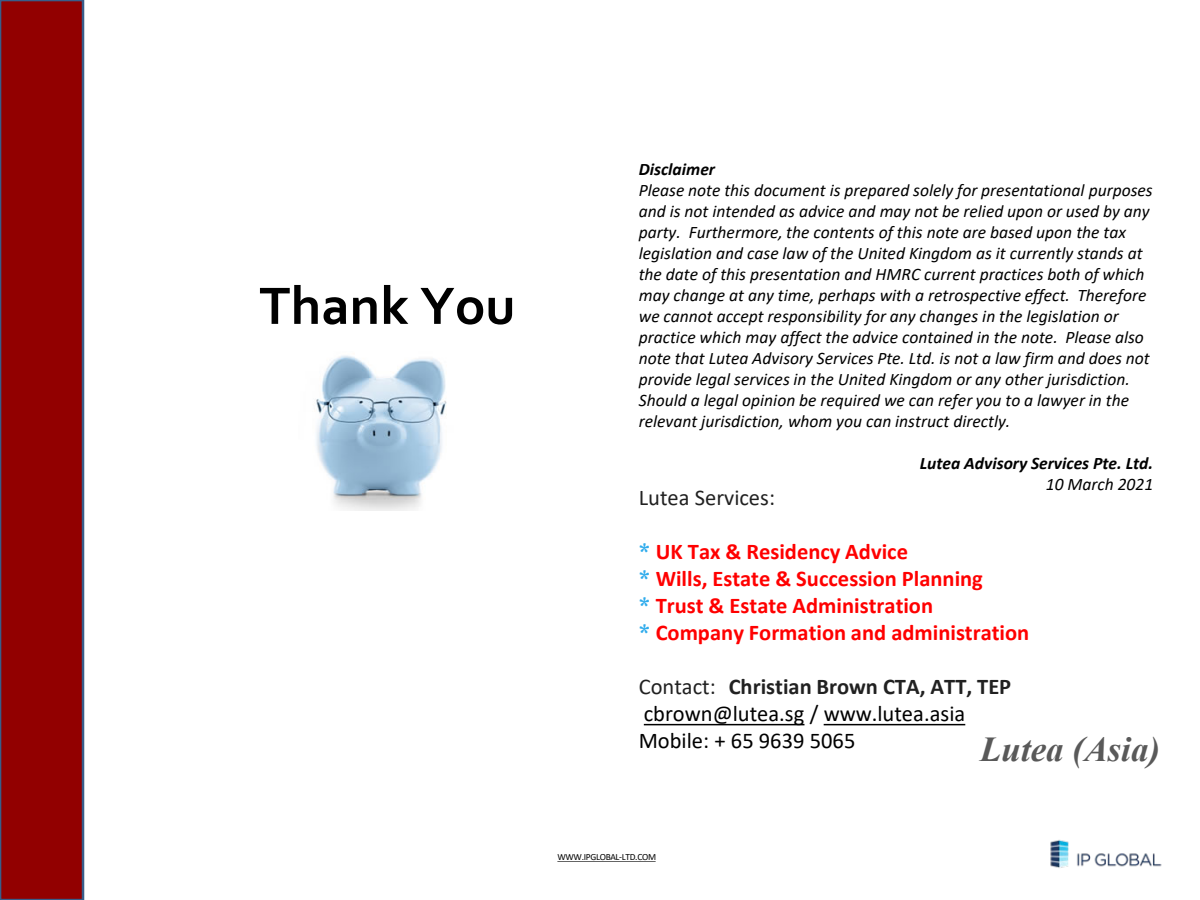
<style>
.page{position:relative;width:1200px;height:900px;background:#fff}
.page>*{position:absolute;margin:0;border:0;box-sizing:border-box;transform-origin:0 0}
.t1{font:700 55px "Corbel";color:#000}
.t2{font:italic 700 35px "Times New Roman";color:#595959}
.t3{font:700 22.5px "Calibri";color:#f00}
.t4{font:22.5px "Calibri";color:#000}
.t5{font:700 22.5px "Calibri";color:#212121}
.t6{font:22.5px "Calibri";color:#212121}
.t7{font:italic 17.5px/21px "Calibri";color:#000}
.t8{font:italic 700 17.5px "Calibri";color:#000}
.t9{font:9.5px "Calibri";letter-spacing:-.035em;color:#000}
.s1{font-family:"Candara";font-weight:400;color:#30acec}
.s2{font-weight:400}
</style>
<div class="page">
<svg style="left:557px;top:861px;width:99px;height:1px"></svg>
<img style="left:1050px;top:840px;width:112px;height:28px">
<img style="left:316px;top:355px;width:131px;height:156px">
<svg style="left:644px;top:724px;width:160px;height:1px"></svg>
<svg style="left:824px;top:724px;width:141px;height:1px"></svg>
<svg style="left:0;top:0;width:84px;height:900px;background:#8b060a"></svg>
<p class="t1" style="left:259px;top:272px;width:258px">Thank You</p>
<p class="t8" style="left:639px;top:157px;width:78px">Disclaimer</p>
<p class="t7" style="left:639px;top:179px;width:516px">Please note this document is prepared solely for presentational purposes and is not intended as advice and may not be relied upon or used by any party. Furthermore, the contents of this note are based upon the tax legislation and case law of the United Kingdom as it currently stands at the date of this presentation and HMRC current practices both of which may change at any time, perhaps with a retrospective effect. Therefore we cannot accept responsibility for any changes in the legislation or practice which may affect the advice contained in the note. Please also note that Lutea Advisory Services Pte. Ltd. is not a law firm and does not provide legal services in the United Kingdom or any other jurisdiction.<br>Should a legal opinion be required we can refer you to a lawyer in the relevant jurisdiction, whom you can instruct directly.</p>
<p class="t8" style="left:920px;top:451px;width:235px">Lutea Advisory Services Pte. Ltd.</p>
<p class="t7" style="left:1046px;top:473px;width:109px">10 March 2021</p>
<p class="t6" style="left:639px;top:482px;width:138px">Lutea Services:</p>
<p class="t3" style="left:639px;top:536px;width:271px"><span class="s1">*</span> UK Tax &amp; Residency Advice</p>
<p class="t3" style="left:639px;top:563px;width:345px"><span class="s1">*</span> Wills, Estate &amp; Succession Planning</p>
<p class="t3" style="left:639px;top:590px;width:296px"><span class="s1">*</span> Trust &amp; Estate Administration</p>
<p class="t3" style="left:639px;top:617px;width:392px"><span class="s1">*</span> Company Formation and administration</p>
<p class="t5" style="left:639px;top:671px;width:374px"><span class="s2">Contact:</span> Christian Brown CTA, ATT, TEP</p>
<p class="t4" style="left:644px;top:698px;width:323px">cbrown@lutea.sg / www.lutea.asia</p>
<p class="t4" style="left:639px;top:725px;width:218px">Mobile: + 65 9639 5065</p>
<p class="t2" style="left:980px;top:725px;width:181px">Lutea (Asia)</p>
<p class="t9" style="left:557px;top:850px;width:100px">WWW.IPGLOBAL-LTD.COM</p>
</div>
